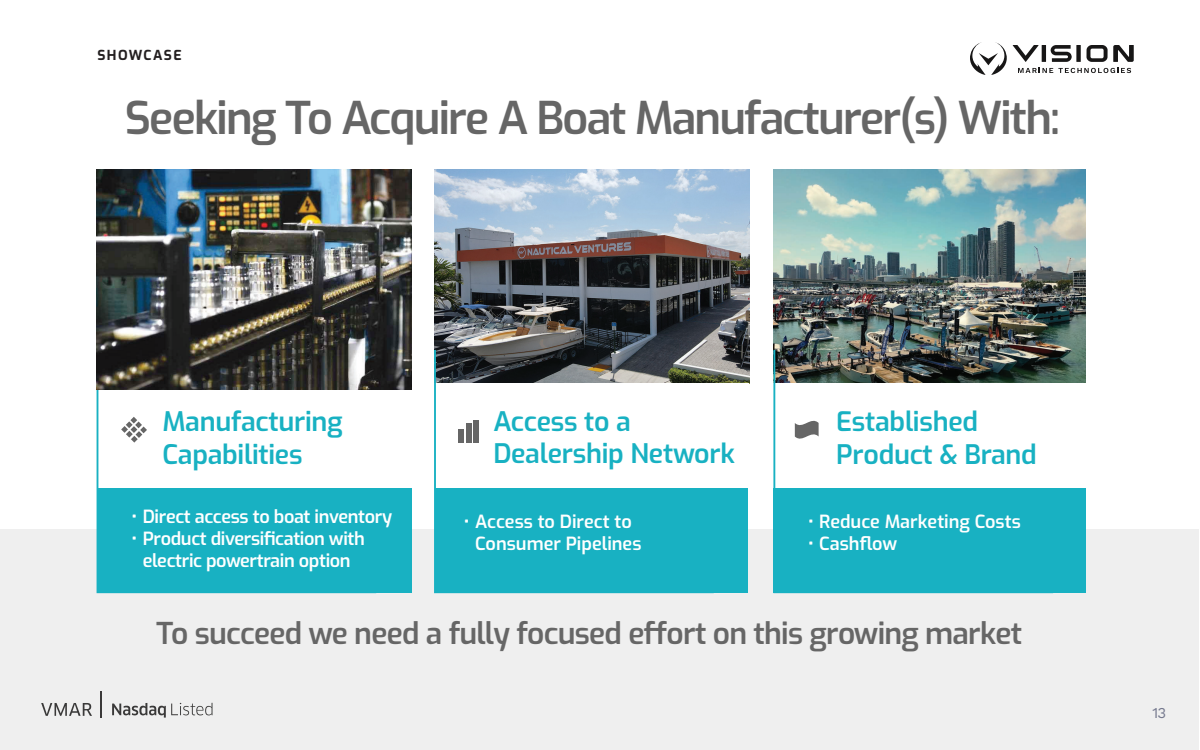
<style>
.page{position:relative;width:1200px;height:750px;background:#fff}
.page>*{position:absolute;margin:0;border:0;box-sizing:border-box;transform-origin:0 0}
.t1{font:600 45px "Exo";letter-spacing:-.04em;color:#666}
.t2{font:600 30px "Exo";letter-spacing:-.025em;color:#666}
.t3{font:600 26.88px/32.2px "Exo";letter-spacing:-.01em;color:#18b1c2}
.t4{font:600 18.12px/21.9px "Exo";letter-spacing:-.02em;color:#fff;text-align:center}
.t5{font:600 18.12px/21.9px "Exo";color:#fff}
.t6{font:15px "Work Sans";color:#75798e}
.t7{font:700 13.75px "Exo";letter-spacing:.1em;color:#231f20}
.s1{font-size:43.75px}
</style>
<div class="page">
<div style="left:1px;top:530px;width:1198px;height:220px;background:#efefef"></div>
<img style="left:434px;top:170px;width:315px;height:213px">
<div style="left:97px;top:488px;width:315px;height:105px;background:#18b1c2"></div>
<div style="left:435px;top:488px;width:313px;height:105px;background:#18b1c2"></div>
<div style="left:773px;top:488px;width:313px;height:105px;background:#18b1c2"></div>
<svg style="left:1087px;top:45px;width:47px;height:17px"></svg>
<svg style="left:1013px;top:45px;width:26px;height:17px"></svg>
<hr style="left:1042px;top:45px;width:4px;height:17px;background:#171616">
<svg style="left:1051px;top:45px;width:21px;height:17px"></svg>
<div style="left:1076px;top:45px;width:5px;height:17px;background:#171616"></div>
<svg style="left:1018px;top:68px;width:113px;height:5px"></svg>
<svg style="left:970px;top:42px;width:37px;height:33px"></svg>
<img style="left:773px;top:170px;width:313px;height:213px">
<svg style="left:96px;top:348px;width:280px;height:246px"></svg>
<svg style="left:433px;top:348px;width:283px;height:246px"></svg>
<svg style="left:773px;top:348px;width:282px;height:246px"></svg>
<img style="left:97px;top:170px;width:315px;height:220px">
<p class="t7" style="left:98px;top:45px;width:86px">SHOWCASE</p>
<h1 class="t1" style="left:125px;top:86px;width:937px">Seeking To Acquire A Boat Manufacturer<span class="s1">(s)</span> With:</h1>
<h3 class="t3" style="left:162px;top:404px;width:182px">Manufacturing<br>Capabilities</h3>
<h3 class="t3" style="left:493px;top:403px;width:243px">Access to a<br>Dealership Network</h3>
<h3 class="t3" style="left:836px;top:404px;width:202px">Established<br>Product &amp; Brand</h3>
<p class="t4" style="left:131px;top:505px;width:262px">• Direct access to boat inventory</p>
<p class="t4" style="left:131px;top:527px;width:235px">• Product diversification with electric powertrain option</p>
<p class="t5" style="left:475px;top:510px;width:168px;text-indent:-11px">• Access to Direct to<br>Consumer Pipelines</p>
<p class="t5" style="left:808px;top:510px;width:214px">• Reduce Marketing Costs</p>
<p class="t4" style="left:808px;top:532px;width:91px">• Cashflow</p>
<h2 class="t2" style="left:156px;top:611px;width:868px">To succeed we need a fully focused effort on this growing market</h2>
<p class="t6" style="left:1152px;top:702px;width:15px">13</p>
</div>
